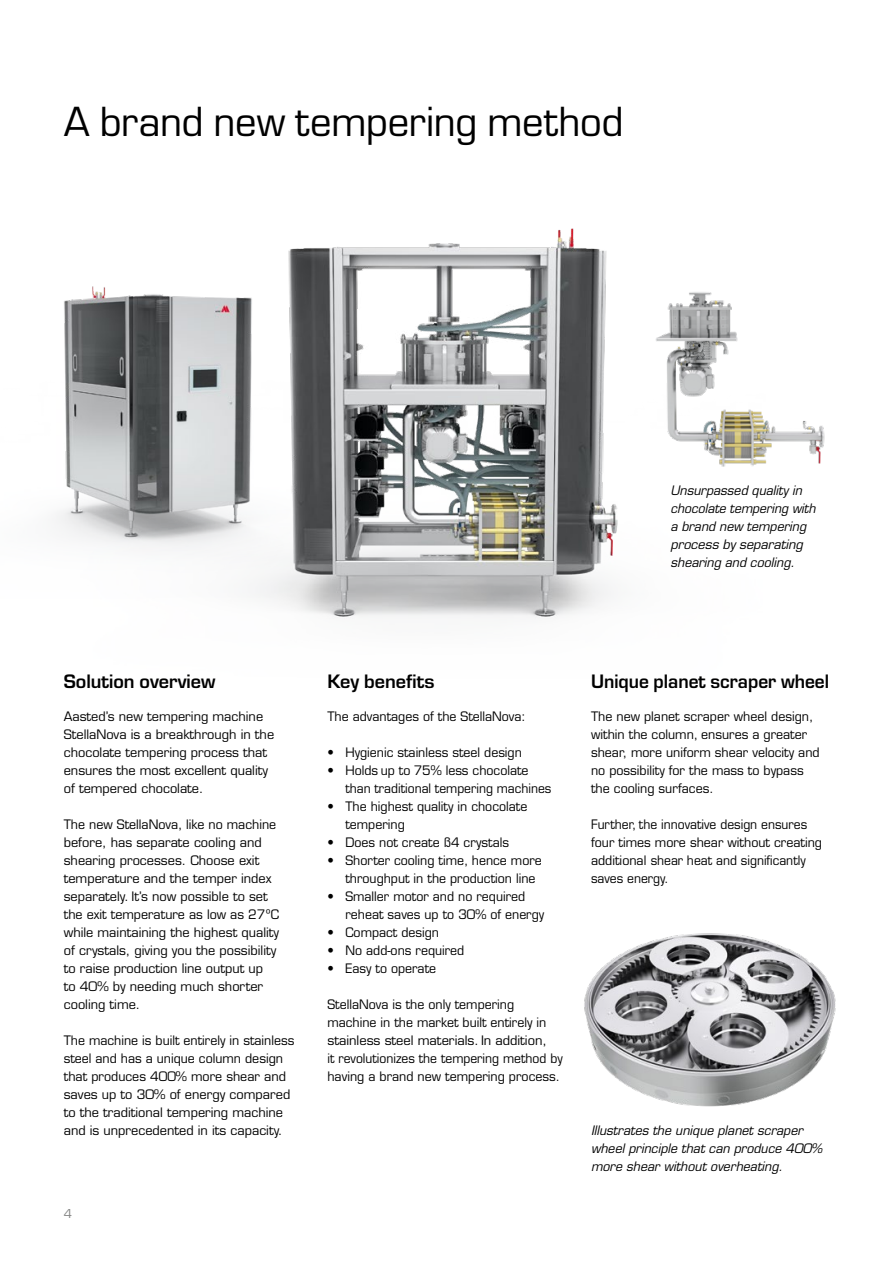
<style>
.page{position:relative;width:893px;height:1263px;background:#fff}
.page>*{position:absolute;margin:0;border:0;box-sizing:border-box;transform-origin:0 0}
.t1{font:39px "Eurostile LT Std";letter-spacing:-.005em;color:#000}
.t2{font:600 18px "Eurostile LT Std";color:#000}
.t3{font:600 18px "Eurostile LT Std";color:#000;scale:.96 1}
.t4{font:12.75px/18px "Eurostile LT Std";color:#000}
.t5{font:italic 12.75px/18px "Eurostile LT Std";color:#000}
.t6{font:12.75px/18px "Eurostile LT Std";color:#000;scale:.95 1}
.t7{font:12px "Eurostile LT Std";color:#868786}
</style>
<div class="page">
<img style="left:802px;top:421px;width:23px;height:43px">
<img style="left:584px;top:933px;width:252px;height:174px">
<img style="left:55px;top:228px;width:747px;height:391px">
<hr style="left:892px;top:0;width:1px;height:1263px;background:#bbbcbc">
<p class="t1" style="left:64px;top:98px;width:561px">A brand new tempering method</p>
<p class="t5" style="left:670px;top:481px;width:147px">Unsurpassed quality in chocolate tempering with a brand new tempering process by separating shearing and cooling.</p>
<p class="t2" style="left:64px;top:670px;width:153px">Solution overview</p>
<p class="t4" style="left:64px;top:707px;width:212px">Aasted’s new tempering machine<br>StellaNova is a breakthrough in the chocolate tempering process that ensures the most excellent quality of tempered chocolate.</p>
<p class="t4" style="left:64px;top:815px;width:217px">The new StellaNova, like no machine before, has separate cooling and shearing processes. Choose exit temperature and the temper index separately. It’s now possible to set the exit temperature as low as 27ºC while maintaining the highest quality of crystals, giving you the possibility to raise production line output up<br>to 40% by needing much shorter cooling time.</p>
<p class="t4" style="left:64px;top:1031px;width:232px">The machine is built entirely in stainless steel and has a unique column design that produces 400% more shear and saves up to 30% of energy compared to the traditional tempering machine and is unprecedented in its capacity.</p>
<p class="t7" style="left:64px;top:1206px;width:10px">4</p>
<p class="t2" style="left:327px;top:670px;width:108px">Key benefits</p>
<p class="t4" style="left:327px;top:707px;width:200px">The advantages of the StellaNova:</p>
<p class="t4" style="left:327px;top:743px;width:196px">• Hygienic stainless steel design</p>
<p class="t4" style="left:345px;top:761px;width:207px;text-indent:-18px">• Holds up to 75% less chocolate than traditional tempering machines</p>
<p class="t4" style="left:345px;top:797px;width:183px;text-indent:-18px">• The highest quality in chocolate tempering</p>
<p class="t4" style="left:327px;top:833px;width:183px">• Does not create ß4 crystals</p>
<p class="t4" style="left:345px;top:851px;width:198px;text-indent:-18px">• Shorter cooling time, hence more throughput in the production line</p>
<p class="t4" style="left:345px;top:887px;width:200px;text-indent:-18px">• Smaller motor and no required reheat saves up to 30% of energy</p>
<p class="t4" style="left:327px;top:923px;width:113px">• Compact design</p>
<p class="t4" style="left:327px;top:941px;width:138px">• No add-ons required</p>
<p class="t4" style="left:327px;top:959px;width:110px">• Easy to operate</p>
<p class="t4" style="left:327px;top:995px;width:237px">StellaNova is the only tempering machine in the market built entirely in stainless steel materials. In addition,<br>it revolutionizes the tempering method by having a brand new tempering process.</p>
<p class="t3" style="left:591px;top:670px;width:250px">Unique planet scraper wheel</p>
<p class="t4" style="left:591px;top:707px;width:230px">The new planet scraper wheel design, within the column, ensures a greater shear, more uniform shear velocity and no possibility for the mass to bypass the cooling surfaces.</p>
<p class="t6" style="left:591px;top:815px;width:245px">Further, the innovative design ensures four times more shear without creating additional shear heat and significantly saves energy.</p>
<p class="t5" style="left:591px;top:1122px;width:233px">Illustrates the unique planet scraper wheel principle that can produce 400% more shear without overheating.</p>
</div>
